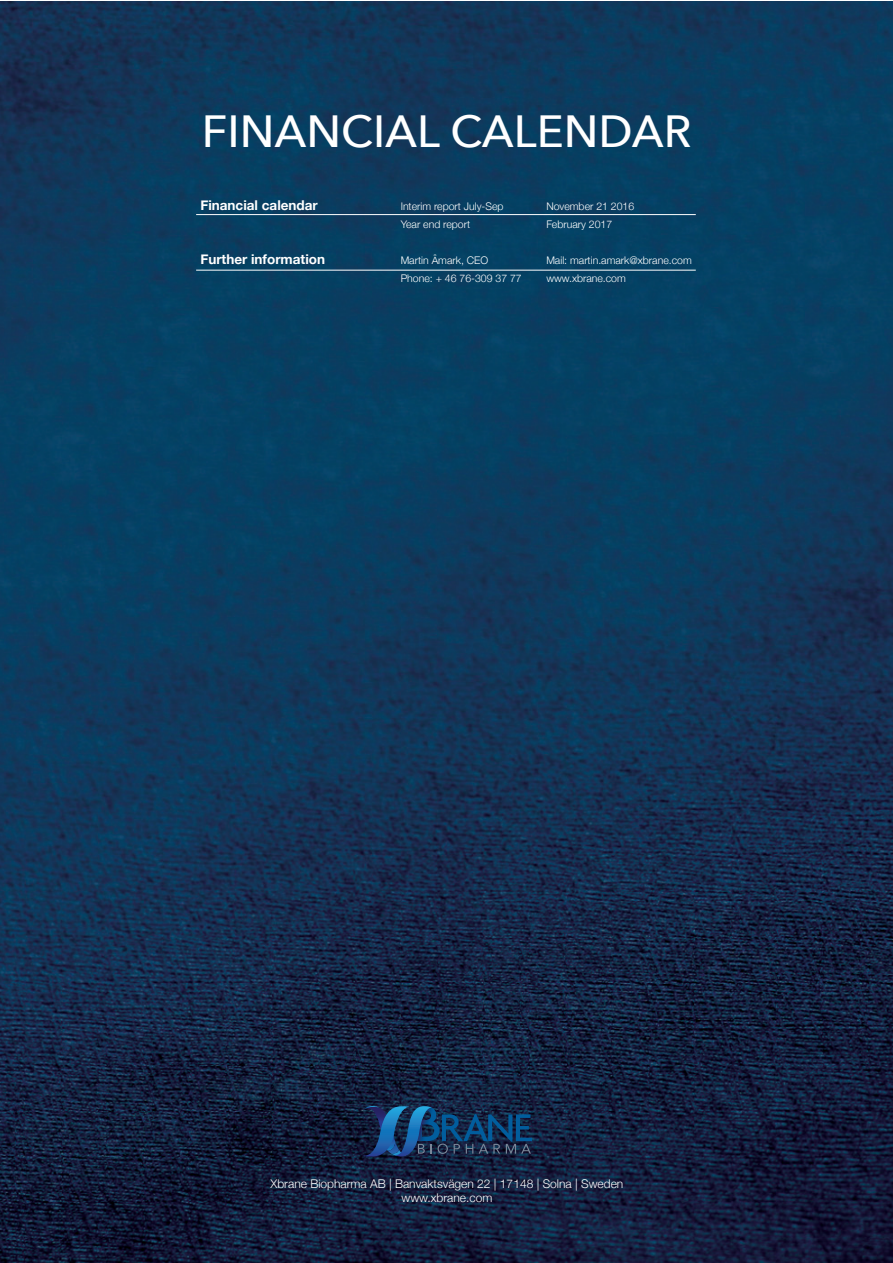
<style>
.page{position:relative;width:893px;height:1263px;background:#fff}
.page>*{position:absolute;margin:0;border:0;box-sizing:border-box;transform-origin:0 0}
.t1{font:500 45px "Avenir Next";color:#fff}
.t2{font:700 13.5px "Helvetica Neue";color:#fff}
.t3{font:300 12px/14.4px "Helvetica Neue";color:#fff;text-align:center}
.t4{font:300 10.5px/18px "Helvetica Neue";color:#fff}
</style>
<div class="page">
<img style="left:0;top:1px;width:892px;height:1262px">
<hr style="left:196px;top:214px;width:500px;height:1px;background:#fff">
<hr style="left:196px;top:270px;width:500px;height:1px;background:#fff">
<svg style="left:362px;top:1105px;width:170px;height:59px;background:#15375f"></svg>
<h1 class="t1" style="left:202px;top:102px;width:491px">FINANCIAL CALENDAR</h1>
<p class="t2" style="left:200px;top:197px;width:119px">Financial calendar</p>
<p class="t2" style="left:200px;top:251px;width:126px">Further information</p>
<p class="t4" style="left:401px;top:197px;width:104px">Interim report July-Sep<br>Year end report</p>
<p class="t4" style="left:401px;top:251px;width:123px">Martin Åmark, CEO<br>Phone: + 46 76-309 37 77</p>
<p class="t4" style="left:546px;top:197px;width:89px">November 21 2016<br>February 2017</p>
<p class="t4" style="left:546px;top:251px;width:147px">Mail: martin.amark@xbrane.com www.xbrane.com</p>
<p class="t3" style="left:271px;top:1176px;width:354px">Xbrane Biopharma AB | Banvaktsvägen 22 | 17148 | Solna | Sweden www.xbrane.com</p>
</div>
